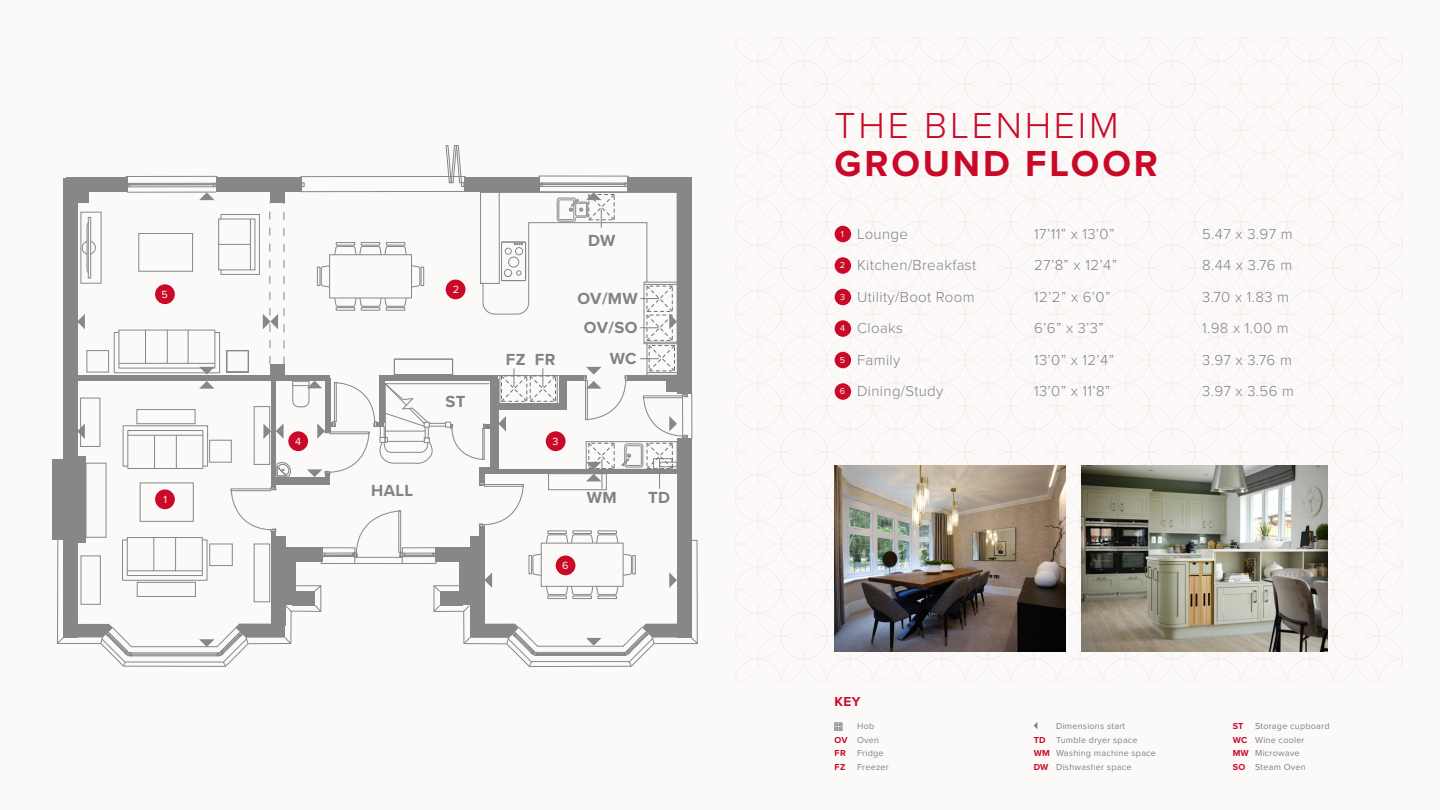
<style>
.page{position:relative;width:1440px;height:810px;background:#fbfaf9}
.page>*{position:absolute;margin:0;border:0;box-sizing:border-box;transform-origin:0 0}
.t1{font:300 37.5px "Proxima Nova";letter-spacing:.075em;color:#ca0928}
.t2{font:700 37.5px "Proxima Nova";letter-spacing:.075em;color:#ca0928}
.t3{font:700 16.65px/29.2px "Proxima Nova";letter-spacing:.025em;color:#828282;text-align:center}
.t4{font:300 15px "Proxima Nova";letter-spacing:.025em;color:#828282}
.t5{font:700 13.5px "Proxima Nova";color:#ca0928}
.t6{font:10.8px "Proxima Nova";color:#fbfaf9}
.t7{font:9px/13.5px "Proxima Nova";letter-spacing:.025em;color:#828282}
.t8{font:700 9px "Proxima Nova";color:#ca0928}
.s1{font-weight:400;font-size:9px;color:#fbfaf9}
.s2{font-weight:700;color:#ca0928}
.s3{color:#808080}
</style>
<div class="page">
<div style="left:835px;top:226px;width:16px;height:16px;background:#ca0928;border-radius:50%"></div>
<div style="left:835px;top:257px;width:16px;height:17px;background:#ca0928;border-radius:50%"></div>
<div style="left:835px;top:289px;width:16px;height:16px;background:#ca0928;border-radius:50%"></div>
<div style="left:835px;top:320px;width:16px;height:17px;background:#ca0928;border-radius:50%"></div>
<div style="left:835px;top:352px;width:16px;height:16px;background:#ca0928;border-radius:50%"></div>
<div style="left:835px;top:383px;width:16px;height:17px;background:#ca0928;border-radius:50%"></div>
<img style="left:834px;top:466px;width:231px;height:185px">
<img style="left:1082px;top:466px;width:245px;height:185px">
<div style="left:835px;top:723px;width:7px;height:7px;border:1px solid #828282"></div>
<svg style="left:836px;top:724px;width:5px;height:5px"></svg>
<svg style="left:1034px;top:722px;width:3px;height:7px"></svg>
<div style="left:53px;top:460px;width:33px;height:80px;background:#878787"></div>
<svg style="left:57px;top:145px;width:641px;height:522px"></svg>
<div style="left:556px;top:556px;width:19px;height:19px;background:#ca0928;border-radius:50%"></div>
<div style="left:155px;top:284px;width:20px;height:20px;background:#ca0928;border-radius:50%"></div>
<p class="t6" style="left:162px;top:286px;width:8px">5</p>
<p class="t6" style="left:453px;top:281px;width:8px">2</p>
<p class="t3" style="left:446px;top:386px;width:21px">ST</p>
<p class="t3" style="left:588px;top:225px;width:29px">DW</p>
<p class="t3" style="left:578px;top:283px;width:62px">OV/MW<br>OV/SO</p>
<p class="t3" style="left:506px;top:345px;width:51px">FZ FR</p>
<p class="t3" style="left:610px;top:344px;width:28px">WC</p>
<p class="t6" style="left:295px;top:433px;width:8px">4</p>
<p class="t6" style="left:553px;top:433px;width:8px">3</p>
<p class="t3" style="left:371px;top:475px;width:44px">HALL</p>
<p class="t6" style="left:164px;top:491px;width:5px">1</p>
<p class="t3" style="left:587px;top:482px;width:31px">WM</p>
<p class="t3" style="left:648px;top:482px;width:24px">TD</p>
<p class="t6" style="left:562px;top:557px;width:8px">6</p>
<h1 class="t1" style="left:835px;top:98px;width:286px">THE BLENHEIM</h1>
<h1 class="t2" style="left:835px;top:135px;width:325px">GROUND FLOOR</h1>
<p class="t4" style="left:841px;top:222px;width:69px"><span class="s1">1</span> Lounge</p>
<p class="t4" style="left:1034px;top:222px;width:82px">17’11” x 13’0”</p>
<p class="t4" style="left:1202px;top:222px;width:92px">5.47 x 3.97 m</p>
<p class="t4" style="left:840px;top:254px;width:138px"><span class="s1">2</span> Kitchen/Breakfast</p>
<p class="t4" style="left:1034px;top:254px;width:84px">27’8” x 12’4”</p>
<p class="t4" style="left:1202px;top:254px;width:92px">8.44 x 3.76 m</p>
<p class="t4" style="left:840px;top:285px;width:136px"><span class="s1">3</span> Utility/Boot Room</p>
<p class="t4" style="left:1034px;top:285px;width:78px">12’2” x 6’0”</p>
<p class="t4" style="left:1202px;top:285px;width:88px">3.70 x 1.83 m</p>
<p class="t4" style="left:840px;top:317px;width:65px"><span class="s1">4</span> Cloaks</p>
<p class="t4" style="left:1034px;top:317px;width:71px">6’6” x 3’3”</p>
<p class="t4" style="left:1202px;top:317px;width:88px">1.98 x 1.00 m</p>
<p class="t4" style="left:840px;top:348px;width:62px"><span class="s1">5</span> Family</p>
<p class="t4" style="left:1034px;top:348px;width:82px">13’0” x 12’4”</p>
<p class="t4" style="left:1202px;top:348px;width:91px">3.97 x 3.76 m</p>
<p class="t4" style="left:840px;top:380px;width:105px"><span class="s1">6</span> Dining/Study</p>
<p class="t4" style="left:1034px;top:380px;width:78px">13’0” x 11’8”</p>
<p class="t4" style="left:1202px;top:380px;width:93px">3.97 x 3.56 m</p>
<p class="t5" style="left:835px;top:691px;width:27px">KEY</p>
<p class="t7" style="left:835px;top:719px;width:46px;text-indent:22px">Hob<br><span class="s2">OV</span> Oven<br><span class="s2">FR</span></p>
<p class="t7" style="left:857px;top:746px;width:28px">Fridge</p>
<p class="t8" style="left:835px;top:760px;width:12px">FZ</p>
<p class="t7" style="left:857px;top:760px;width:33px">Freezer</p>
<p class="t7" style="left:1034px;top:719px;width:124px;text-indent:22px">Dimensions start<br><span class="s2">TD</span> Tumble dryer space<br><span class="s2">WM</span> Washing machine space<br><span class="s2">DW</span> Dishwasher space</p>
<p class="t8" style="left:1233px;top:720px;width:12px">ST</p>
<p class="t7" style="left:1233px;top:719px;width:98px;text-indent:22px"><span class="s3">Storage</span> cupboard<br><span class="s2">WC</span> <span class="s3">Wine cooler<br></span><span class="s2">MW</span> Microwave<br><span class="s2">SO</span> Steam Oven</p>
</div>
